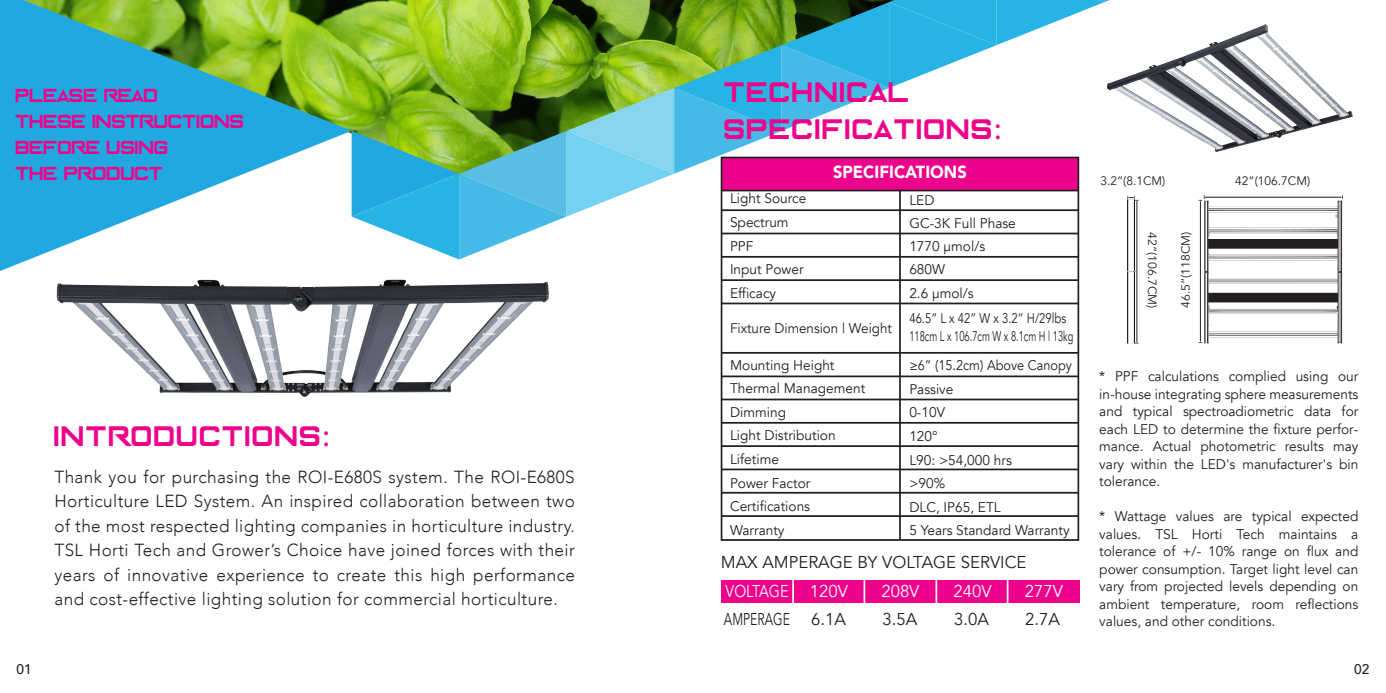
<style>
.page{position:relative;width:1386px;height:693px;background:#fff}
.page>*{position:absolute;margin:0;border:0;box-sizing:border-box;transform-origin:0 0}
.t1{font:31.5px/37.8px "Enter The Grid";letter-spacing:.05em;color:#ed028c}
.t2{font:21px/26.2px "Enter The Grid";color:#ed028c}
.t3{font:300 17.5px/24.5px "Avenir";letter-spacing:.025em;color:#231f20;text-align:justify}
.t4{font:900 17.5px "Avenir";color:#fff;scale:.94 1}
.t5{font:17.15px/28.7px "Avenir";color:#231f20}
.t6{font:17.15px "Avenir";color:#fff}
.t7{font:17.15px "Avenir";color:#231f20;scale:.71 1}
.t8{font:14px/17.5px "Avenir";color:#231f20}
.t9{font:14px/23.6px "Avenir";color:#231f20;scale:.91 1}
.t10{font:14px/17.5px "Avenir";color:#231f20;scale:.81 1}
.t11{font:14px "Avenir";color:#231f20;scale:.96 1}
.t12{font:500 14px "Avenir";color:#231f20}
.t13{font:12.25px "Avenir";color:#231f20}
.t14{font:11.9px "Avenir";color:#231f20}
.s1{font-family:"Myriad Pro"}
.s2{color:#fff}
</style>
<div class="page">
<svg style="left:0;top:0;width:352px;height:271px;fill:#21a8e0"></svg>
<svg style="left:352px;top:0;width:758px;height:259px"></svg>
<div style="left:722px;top:158px;width:356px;height:33px;background:#ed028c"></div>
<div style="left:721px;top:157px;width:358px;height:384px;border:2px solid #231f20"></div>
<hr style="left:722px;top:209px;width:357px;height:2px;background:#231f20">
<hr style="left:722px;top:190px;width:357px;height:1px;background:#231f20">
<hr style="left:722px;top:233px;width:357px;height:1px;background:#231f20">
<hr style="left:722px;top:256px;width:357px;height:2px;background:#231f20">
<hr style="left:722px;top:279px;width:357px;height:2px;background:#231f20">
<hr style="left:722px;top:303px;width:357px;height:1px;background:#231f20">
<hr style="left:722px;top:352px;width:357px;height:2px;background:#231f20">
<hr style="left:722px;top:422px;width:357px;height:2px;background:#231f20">
<hr style="left:722px;top:445px;width:357px;height:2px;background:#231f20">
<hr style="left:722px;top:469px;width:357px;height:1px;background:#231f20">
<hr style="left:722px;top:492px;width:357px;height:2px;background:#231f20">
<hr style="left:722px;top:515px;width:357px;height:2px;background:#231f20">
<hr style="left:722px;top:399px;width:357px;height:1px;background:#231f20">
<hr style="left:722px;top:376px;width:357px;height:1px;background:#231f20">
<hr style="left:899px;top:191px;width:2px;height:349px;background:#231f20">
<div style="left:721px;top:580px;width:359px;height:22px;background:#ed028c"></div>
<hr style="left:792px;top:579px;width:2px;height:24px;background:#fff">
<svg style="left:864px;top:580px;width:1px;height:22px"></svg>
<hr style="left:935px;top:579px;width:2px;height:24px;background:#fff">
<hr style="left:1007px;top:579px;width:2px;height:24px;background:#fff">
<img style="left:56px;top:279px;width:493px;height:118px">
<img style="left:1104px;top:22px;width:249px;height:132px">
<img style="left:1128px;top:214px;width:7px;height:129px">
<hr style="left:1137px;top:202px;width:1px;height:140px;background:#231f20">
<svg style="left:1199px;top:195px;width:144px;height:149px"></svg>
<div style="left:1209px;top:240px;width:128px;height:8px;background:#231f20"></div>
<div style="left:1208px;top:239px;width:130px;height:10px;border:1px solid #231f20"></div>
<div style="left:1209px;top:293px;width:128px;height:9px;background:#231f20"></div>
<svg style="left:1127px;top:196px;width:12px;height:18px"></svg>
<svg style="left:1130px;top:326px;width:9px;height:18px"></svg>
<p class="t2" style="left:16px;top:83px;width:230px">PLEASE READ<br>THESE INSTRUCTIONS<br>BEFORE USING<br>THE PRODUCT</p>
<p class="t1" style="left:54px;top:420px;width:276px">INTRODUCTIONS<span class="s1">:</span></p>
<p class="t3" style="left:54px;top:465px;width:522px">Thank you for purchasing the ROI-E680S system. The ROI-E680S Horticulture LED System. An inspired collaboration between two of the most respected lighting companies in horticulture industry.<br>TSL Horti Tech and Grower’s Choice have joined forces with their years of innovative experience to create this high performance and cost-effective lighting solution for commercial horticulture.</p>
<p class="t1" style="left:724px;top:75px;width:278px">TECHNICAL<br>SPECIFICATIONS<span class="s1">:</span></p>
<p class="t4" style="left:833px;top:157px;width:144px">SPECIFICATIONS</p>
<p class="t8" style="left:730px;top:187px;width:78px;line-height:23.6px">Light Source<br>Spectrum<br>PPF<br>Input Power<br>Efficacy</p>
<p class="t11" style="left:730px;top:320px;width:170px">Fixture Dimension | Weight</p>
<p class="t8" style="left:730px;top:353px;width:137px;line-height:23.6px">Mounting Height<br>Thermal Management<br>Dimming<br>Light Distribution<br>Lifetime<br>Power Factor<br>Certifications<br>Warranty</p>
<p class="t9" style="left:909px;top:354px;width:180px">≥6” (15.2cm) Above Canopy<br>Passive<br>0-10V<br>120°<br>L90: &gt;54,000 hrs<br>&gt;90%<br>DLC, IP65, ETL<br>5 Years Standard Warranty</p>
<p class="t8" style="left:909px;top:189px;width:108px;line-height:23.1px">LED<br>GC-3K Full Phase<br>1770 μmol/s<br>680W<br>2.6 μmol/s</p>
<p class="t10" style="left:909px;top:310px;width:204px">46.5” L x 42” W x 3.2” H/29lbs<br>118cm L x 106.7cm W x 8.1cm H | 13kg</p>
<p class="t5" style="left:721px;top:548px;width:307px">MAX AMPERAGE BY VOLTAGE SERVICE<br><span class="s2">VOLTAGE</span></p>
<p class="t6" style="left:810px;top:581px;width:40px">120V</p>
<p class="t6" style="left:881px;top:581px;width:40px">208V</p>
<p class="t6" style="left:953px;top:581px;width:40px">240V</p>
<p class="t6" style="left:1025px;top:581px;width:40px">277V</p>
<p class="t7" style="left:724px;top:609px;width:173px">AMPERAGE 6.1A</p>
<p class="t5" style="left:882px;top:605px;width:36px">3.5A</p>
<p class="t5" style="left:954px;top:605px;width:36px">3.0A</p>
<p class="t5" style="left:1025px;top:605px;width:36px">2.7A</p>
<p class="t13" style="left:1100px;top:174px;width:66px">3.2”(8.1CM)</p>
<p class="t14" style="left:1159px;top:232px;width:78px;rotate:90deg">42”(106.7CM)</p>
<p class="t14" style="left:1179px;top:308px;width:78px;rotate:-90deg">46.5”(118CM)</p>
<p class="t13" style="left:1235px;top:174px;width:76px">42”(106.7CM)</p>
<p class="t8" style="left:1099px;top:368px;width:261px;text-align:justify">* PPF calculations complied using our in-house integrating sphere measurements and typical spectroadiometric data for each LED to determine the fixture perfor&shy;mance. Actual photometric results may vary within the LED's manufacturer's bin tolerance.</p>
<p class="t8" style="left:1099px;top:508px;width:261px;text-align:justify">* Wattage values are typical expected values. TSL Horti Tech maintains a tolerance of +/- 10% range on flux and power consumption. Target light level can vary from projected levels depending on ambient temperature, room reflections values, and other conditions.</p>
<p class="t12" style="left:16px;top:657px;width:17px">01</p>
<p class="t12" style="left:1354px;top:657px;width:17px">02</p>
</div>
